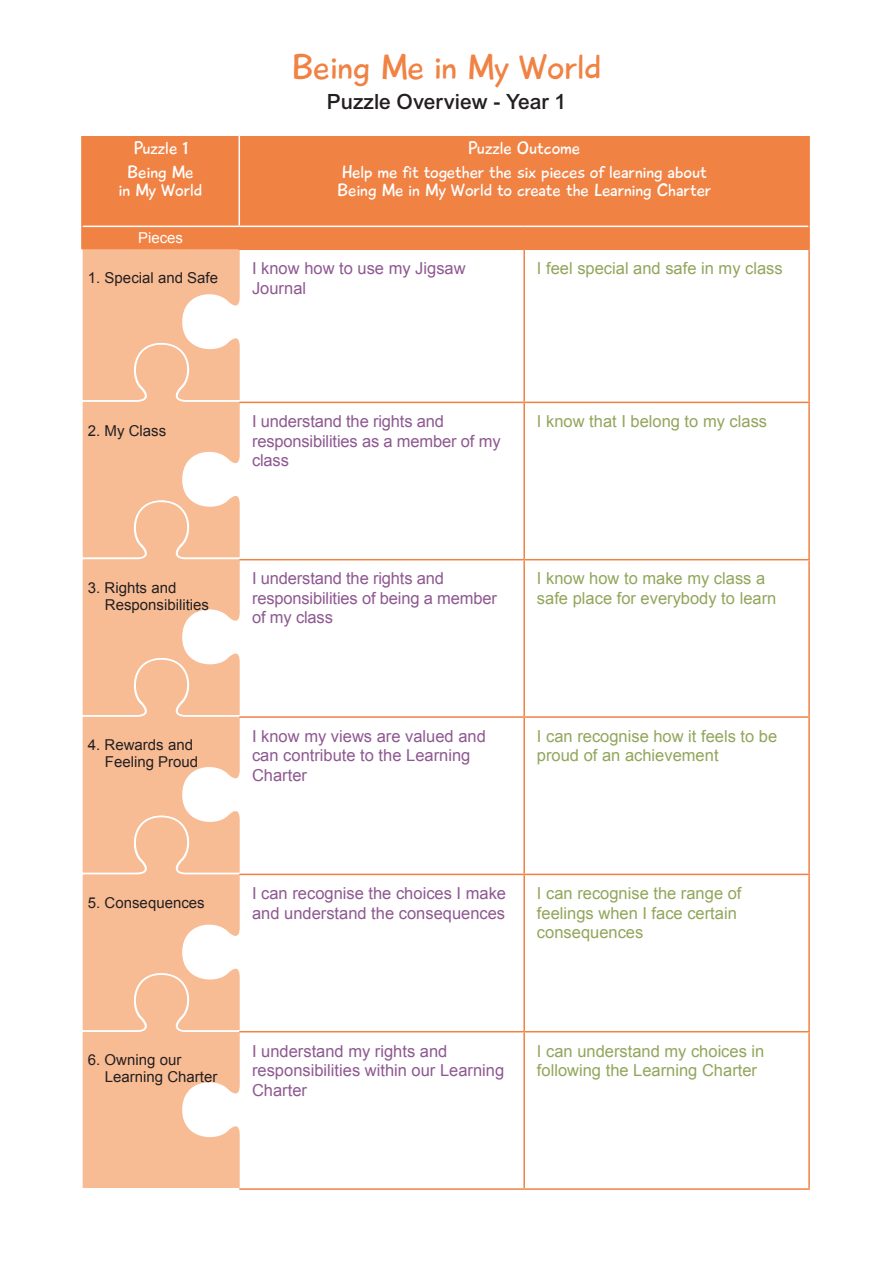
<style>
.page{position:relative;width:893px;height:1263px;background:#fff}
.page>*{position:absolute;margin:0;border:0;box-sizing:border-box;transform-origin:0 0}
.t1{font:36px "Playtime With Hot Toddies";color:#f08244}
.t2{font:500 21px "Arial";color:#231f20}
.t3{font:18px/18px "Playtime With Hot Toddies";color:#fff;text-align:center}
.t4{font:16.5px/19.5px "Arial";color:#8e5891}
.t5{font:16.5px/19.5px "Arial";color:#92a55b}
.t6{font:15px/16.5px "Arial";color:#231f20}
.t7{font:15px "Arial";color:#fff}
</style>
<div class="page">
<div style="left:83px;top:136px;width:725px;height:112px;background:#f08244"></div>
<hr style="left:81px;top:226px;width:2px;height:23px;background:#f08244">
<svg style="left:81px;top:227px;width:161px;height:961px;background:#f8c4a1"></svg>
<hr style="left:523px;top:227px;width:2px;height:21px;background:#f08244">
<hr style="left:808px;top:226px;width:2px;height:22px;background:#f08244">
<hr style="left:239px;top:248px;width:285px;height:2px;background:#f08244">
<hr style="left:524px;top:248px;width:286px;height:2px;background:#f08244">
<hr style="left:523px;top:250px;width:2px;height:152px;background:#f08244">
<hr style="left:808px;top:250px;width:2px;height:152px;background:#f08244">
<hr style="left:239px;top:402px;width:285px;height:1px;background:#f08244">
<hr style="left:524px;top:402px;width:286px;height:1px;background:#f08244">
<hr style="left:523px;top:403px;width:2px;height:156px;background:#f08244">
<hr style="left:808px;top:403px;width:2px;height:156px;background:#f08244">
<hr style="left:239px;top:559px;width:285px;height:1px;background:#f08244">
<hr style="left:524px;top:559px;width:286px;height:1px;background:#f08244">
<hr style="left:523px;top:560px;width:2px;height:156px;background:#f08244">
<hr style="left:808px;top:560px;width:2px;height:156px;background:#f08244">
<hr style="left:239px;top:716px;width:285px;height:2px;background:#f08244">
<hr style="left:524px;top:716px;width:286px;height:2px;background:#f08244">
<hr style="left:523px;top:718px;width:2px;height:156px;background:#f08244">
<hr style="left:808px;top:718px;width:2px;height:156px;background:#f08244">
<hr style="left:239px;top:874px;width:285px;height:1px;background:#f08244">
<hr style="left:524px;top:874px;width:286px;height:1px;background:#f08244">
<hr style="left:523px;top:875px;width:2px;height:156px;background:#f08244">
<hr style="left:808px;top:875px;width:2px;height:156px;background:#f08244">
<hr style="left:239px;top:1031px;width:285px;height:1px;background:#f08244">
<hr style="left:524px;top:1031px;width:286px;height:1px;background:#f08244">
<hr style="left:523px;top:1032px;width:2px;height:156px;background:#f08244">
<hr style="left:808px;top:1032px;width:2px;height:156px;background:#f08244">
<hr style="left:239px;top:1188px;width:285px;height:2px;background:#f08244">
<hr style="left:524px;top:1188px;width:286px;height:2px;background:#f08244">
<hr style="left:239px;top:136px;width:1px;height:90px;background:#fff">
<hr style="left:83px;top:226px;width:156px;height:1px;background:#fff">
<hr style="left:239px;top:226px;width:285px;height:1px;background:#fff">
<hr style="left:524px;top:226px;width:284px;height:1px;background:#fff">
<hr style="left:81px;top:136px;width:2px;height:90px;background:#f08244">
<hr style="left:808px;top:136px;width:2px;height:90px;background:#f08244">
<p class="t3" style="left:133px;top:139px;width:56px">Puzzle 1</p>
<p class="t3" style="left:119px;top:163px;width:85px">Being Me<br>in My World</p>
<p class="t1" style="left:291px;top:45px;width:311px">Being Me in My World</p>
<p class="t2" style="left:327px;top:89px;width:241px">Puzzle Overview - Year 1</p>
<p class="t3" style="left:468px;top:139px;width:114px">Puzzle Outcome</p>
<p class="t3" style="left:337px;top:163px;width:376px;text-align:left">Help me fit together the six pieces of learning about<br>Being Me in My World to create the Learning Charter</p>
<p class="t7" style="left:138px;top:228px;width:47px">Pieces</p>
<p class="t6" style="left:88px;top:269px;width:132px">1. Special and Safe</p>
<p class="t4" style="left:252px;top:259px;width:215px">I know how to use my Jigsaw<br>Journal</p>
<p class="t5" style="left:537px;top:259px;width:247px">I feel special and safe in my class</p>
<p class="t6" style="left:88px;top:422px;width:80px">2. My Class</p>
<p class="t4" style="left:252px;top:412px;width:250px">I understand the rights and responsibilities as a member of my class</p>
<p class="t5" style="left:537px;top:412px;width:232px">I know that I belong to my class</p>
<p class="t6" style="left:105px;top:580px;width:106px;text-indent:-17px">3. Rights and<br>Responsibilities</p>
<p class="t4" style="left:252px;top:569px;width:246px">I understand the rights and responsibilities of being a member of my class</p>
<p class="t5" style="left:537px;top:569px;width:241px">I know how to make my class a safe place for everybody to learn</p>
<p class="t6" style="left:105px;top:737px;width:95px;text-indent:-17px">4. Rewards and<br>Feeling Proud</p>
<p class="t4" style="left:252px;top:726px;width:235px">I know my views are valued and can contribute to the Learning<br>Charter</p>
<p class="t5" style="left:537px;top:726px;width:242px">I can recognise how it feels to be proud of an achievement</p>
<p class="t6" style="left:88px;top:894px;width:118px">5. Consequences</p>
<p class="t4" style="left:252px;top:884px;width:256px">I can recognise the choices I make and understand the consequences</p>
<p class="t5" style="left:537px;top:884px;width:206px">I can recognise the range of feelings when I face certain consequences</p>
<p class="t6" style="left:105px;top:1052px;width:114px;text-indent:-17px">6. Owning our<br>Learning Charter</p>
<p class="t4" style="left:252px;top:1041px;width:254px">I understand my rights and responsibilities within our Learning<br>Charter</p>
<p class="t5" style="left:537px;top:1041px;width:229px">I can understand my choices in following the Learning Charter</p>
</div>
